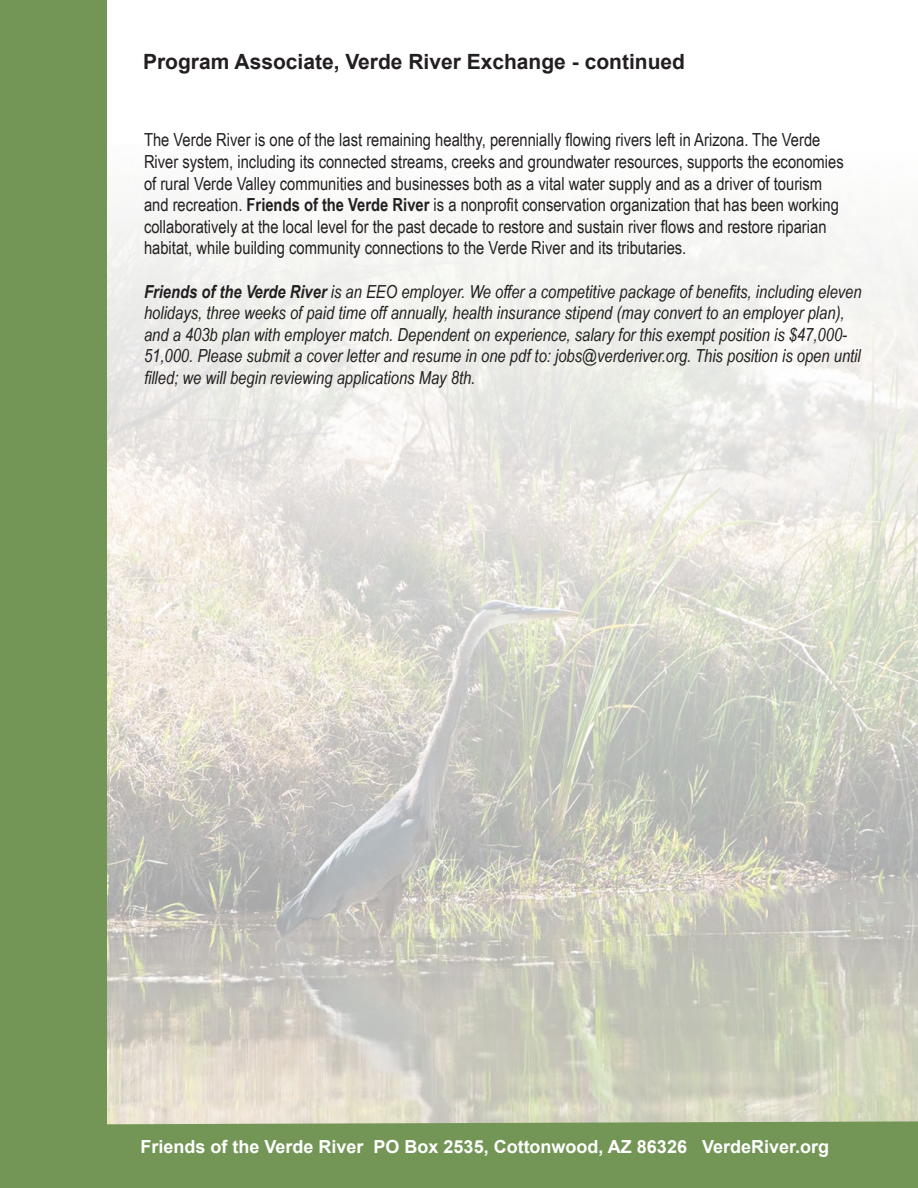
<style>
.page{position:relative;width:918px;height:1188px;background:#fff}
.page>*{position:absolute;margin:0;border:0;box-sizing:border-box;transform-origin:0 0}
.t1{font:700 21px "Arial";color:#231f20}
.t2{font:18px/21.6px "Arial Narrow";color:#231f20}
.t3{font:italic 18px/21.6px "Arial Narrow";color:#231f20}
.t4{font:700 18px "Arial";color:#fff}
.s1{font-weight:700}
</style>
<div class="page">
<img style="left:106px;top:144px;width:812px;height:977px">
<div style="left:0;top:0;width:106px;height:1188px;background:#739656"></div>
<div style="left:106px;top:1121px;width:812px;height:67px;background:#739656"></div>
<p class="t1" style="left:143px;top:48px;width:543px">Program Associate, Verde River Exchange - continued</p>
<p class="t2" style="left:144px;top:128px;width:701px">The Verde River is one of the last remaining healthy, perennially flowing rivers left in Arizona. The Verde River system, including its connected streams, creeks and groundwater resources, supports the economies of rural Verde Valley communities and businesses both as a vital water supply and as a driver of tourism and recreation. <span class="s1">Friends of the Verde River</span> is a nonprofit conservation organization that has been working collaboratively at the local level for the past decade to restore and sustain river flows and restore riparian habitat, while building community connections to the Verde River and its tributaries.</p>
<p class="t3" style="left:144px;top:280px;width:719px"><span class="s1">Friends of the Verde River</span> is an EEO employer. We offer a competitive package of benefits, including eleven holidays, three weeks of paid time off annually, health insurance stipend (may convert to an employer plan), and a 403b plan with employer match. Dependent on experience, salary for this exempt position is $47,000- 51,000. Please submit a cover letter and resume in one pdf to: jobs@verderiver.org. This position is open until filled; we will begin reviewing applications May 8th.</p>
<p class="t4" style="left:141px;top:1135px;width:690px">Friends of the Verde River PO Box 2535, Cottonwood, AZ 86326 VerdeRiver.org</p>
</div>
